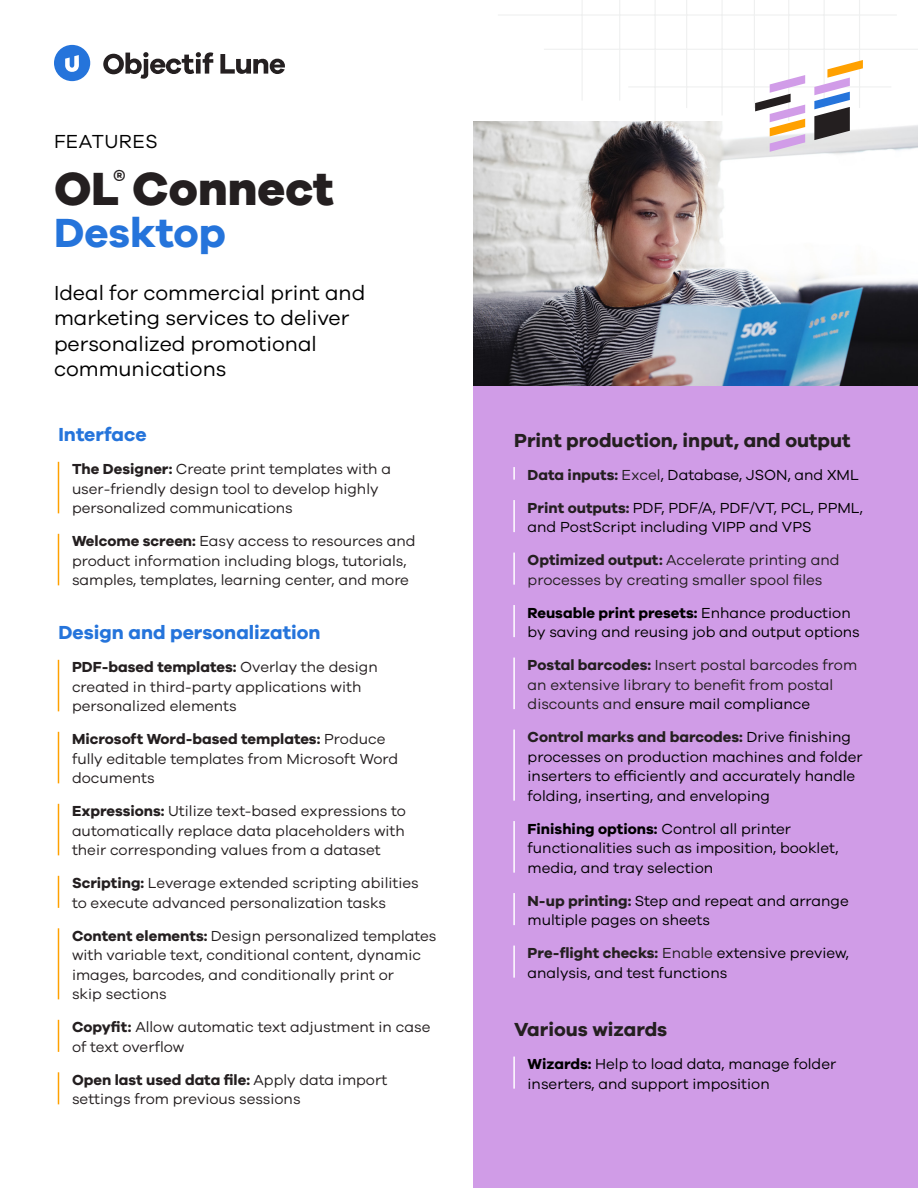
<style>
.page{position:relative;width:918px;height:1188px;background:#fff}
.page>*{position:absolute;margin:0;border:0;box-sizing:border-box;transform-origin:0 0}
.t1{font:800 48px "Galano Grotesque";color:#241f20}
.t2{font:700 42px "Galano Grotesque";color:#2574db}
.t3{font:21px/25.5px "Galano Grotesque";color:#000}
.t4{font:700 19.5px "Galano Grotesque";color:#241f20}
.t5{font:700 19.5px "Galano Grotesque";color:#2574db}
.t6{font:19.5px "Galano Grotesque";letter-spacing:.025em;color:#000}
.t7{font:15px/19.5px "Galano Grotesque";color:#241f20}
.t8{font:15px/19.5px "Galano Grotesque";color:#000}
.s1{font-weight:700}
.s2{font-weight:700;color:#241f20}
.s3{color:#241f20}
.s4{color:#000}
</style>
<div class="page">
<hr style="left:859px;top:0;width:1px;height:108px;background:#eff0f0">
<hr style="left:824px;top:0;width:1px;height:108px;background:#eff0f0">
<hr style="left:722px;top:0;width:1px;height:115px;background:#eff0f0">
<hr style="left:686px;top:0;width:1px;height:108px;background:#eff0f0">
<hr style="left:655px;top:0;width:1px;height:130px;background:#eff0f0">
<hr style="left:619px;top:0;width:1px;height:101px;background:#eff0f0">
<hr style="left:582px;top:0;width:1px;height:101px;background:#eff0f0">
<hr style="left:788px;top:0;width:1px;height:123px;background:#eff0f0">
<hr style="left:754px;top:0;width:1px;height:108px;background:#eff0f0">
<hr style="left:541px;top:0;width:377px;height:1px;background:#eff0f0">
<hr style="left:498px;top:14px;width:399px;height:2px;background:#eff0f0">
<hr style="left:544px;top:49px;width:374px;height:1px;background:#eff0f0">
<hr style="left:628px;top:86px;width:263px;height:1px;background:#eff0f0">
<img style="left:474px;top:121px;width:444px;height:266px">
<svg style="left:103px;top:52px;width:110px;height:27px"></svg>
<svg style="left:220px;top:54px;width:65px;height:20px"></svg>
<svg style="left:54px;top:45px;width:36px;height:36px"></svg>
<hr style="left:58px;top:462px;width:1px;height:51px;background:#ffa100">
<hr style="left:58px;top:534px;width:1px;height:51px;background:#ffa100">
<hr style="left:58px;top:660px;width:1px;height:51px;background:#ffa100">
<hr style="left:58px;top:732px;width:1px;height:51px;background:#ffa100">
<hr style="left:58px;top:804px;width:1px;height:51px;background:#ffa100">
<hr style="left:58px;top:876px;width:1px;height:32px;background:#ffa100">
<hr style="left:58px;top:928px;width:1px;height:71px;background:#ffa100">
<hr style="left:58px;top:1020px;width:1px;height:32px;background:#ffa100">
<hr style="left:58px;top:1072px;width:1px;height:32px;background:#ffa100">
<div style="left:474px;top:387px;width:444px;height:801px;background:#d09ce7"></div>
<svg style="left:513px;top:467px;width:2px;height:13px"></svg>
<hr style="left:513px;top:500px;width:2px;height:32px;background:#fff">
<hr style="left:513px;top:553px;width:2px;height:32px;background:#fff">
<hr style="left:513px;top:605px;width:2px;height:32px;background:#fff">
<hr style="left:513px;top:658px;width:2px;height:51px;background:#fff">
<hr style="left:513px;top:730px;width:2px;height:71px;background:#fff">
<hr style="left:513px;top:821px;width:2px;height:52px;background:#fff">
<hr style="left:513px;top:893px;width:2px;height:32px;background:#fff">
<hr style="left:513px;top:946px;width:2px;height:32px;background:#fff">
<hr style="left:513px;top:1057px;width:2px;height:32px;background:#fff">
<svg style="left:814px;top:60px;width:49px;height:80px"></svg>
<svg style="left:755px;top:75px;width:50px;height:77px"></svg>
<h3 class="t6" style="left:54px;top:130px;width:105px">FEATURES</h3>
<h1 class="t1" style="left:54px;top:159px;width:282px">OL<sup>®</sup> Connect</h1>
<h2 class="t2" style="left:54px;top:207px;width:173px">Desktop</h2>
<h3 class="t3" style="left:54px;top:279px;width:313px">Ideal for commercial print and marketing services to deliver personalized promotional communications</h3>
<h3 class="t5" style="left:58px;top:423px;width:90px">Interface</h3>
<p class="t7" style="left:72px;top:459px;width:321px"><span class="s1">The Designer:</span> Create print templates with a user-friendly design tool to develop highly personalized communications</p>
<p class="t7" style="left:72px;top:531px;width:345px"><span class="s1">Welcome screen:</span> Easy access to resources and product information including blogs, tutorials, samples, templates, learning center, and more</p>
<h3 class="t5" style="left:58px;top:621px;width:264px">Design and personalization</h3>
<p class="t7" style="left:72px;top:657px;width:307px"><span class="s1">PDF-based templates:</span> Overlay the design created in third-party applications with personalized elements</p>
<p class="t7" style="left:72px;top:729px;width:328px"><span class="s1">Microsoft Word-based templates:</span> Produce fully editable templates from Microsoft Word documents</p>
<p class="t7" style="left:72px;top:801px;width:336px;text-align:justify"><span class="s1">Expressions:</span> Utilize text-based expressions to automatically replace data placeholders with their corresponding values from a dataset</p>
<p class="t7" style="left:72px;top:873px;width:348px"><span class="s1">Scripting:</span> Leverage extended scripting abilities to execute advanced personalization tasks</p>
<p class="t7" style="left:72px;top:926px;width:366px"><span class="s1">Content elements:</span> Design personalized templates with variable text, conditional content, dynamic images, barcodes, and conditionally print or<br>skip sections</p>
<p class="t7" style="left:72px;top:1017px;width:360px"><span class="s1">Copyfit:</span> Allow automatic text adjustment in case of text overflow</p>
<p class="t7" style="left:72px;top:1070px;width:317px"><span class="s1">Open last used data file:</span> Apply data import settings from previous sessions</p>
<h3 class="t4" style="left:514px;top:428px;width:338px">Print production, input, and output</h3>
<p class="t8" style="left:528px;top:464px;width:333px"><span class="s2">Data inputs:</span> <span class="s3">Excel</span>, Database, JSON, and XML</p>
<p class="t8" style="left:528px;top:497px;width:337px"><span class="s2">Print outputs:</span> PDF, PDF/A, PDF/VT, PCL, PPML, and PostScript including VIPP and VPS</p>
<p class="t7" style="left:528px;top:550px;width:313px"><span class="s1">Optimized output:</span> Accelerate printing and processes by creating smaller spool files</p>
<p class="t8" style="left:528px;top:602px;width:334px"><span class="s1">Reusable print presets:</span> Enhance production by saving and reusing job and output options</p>
<p class="t7" style="left:528px;top:655px;width:331px"><span class="s1">Postal barcodes:</span> Insert postal barcodes from an extensive library to benefit from postal discounts and <span class="s4">ensure mail compliance</span></p>
<p class="t8" style="left:528px;top:727px;width:337px"><span class="s2">Control marks and barcodes:</span> Drive finishing processes on production machines and folder inserters to efficiently and accurately handle folding, inserting, and enveloping</p>
<p class="t8" style="left:528px;top:818px;width:313px"><span class="s1">Finishing options:</span> Control all printer functionalities such as imposition, booklet, media, and tray selection</p>
<p class="t8" style="left:528px;top:890px;width:323px"><span class="s2">N-up printing:</span> Step and repeat and arrange multiple pages on sheets</p>
<p class="t8" style="left:528px;top:943px;width:323px"><span class="s2">Pre-flight checks:</span> <span class="s3">Enable</span> extensive preview, analysis, and test functions</p>
<h3 class="t4" style="left:514px;top:1018px;width:155px">Various wizards</h3>
<p class="t8" style="left:528px;top:1054px;width:310px"><span class="s1">Wizards:</span> Help to load data, manage folder inserters, and support imposition</p>
</div>
